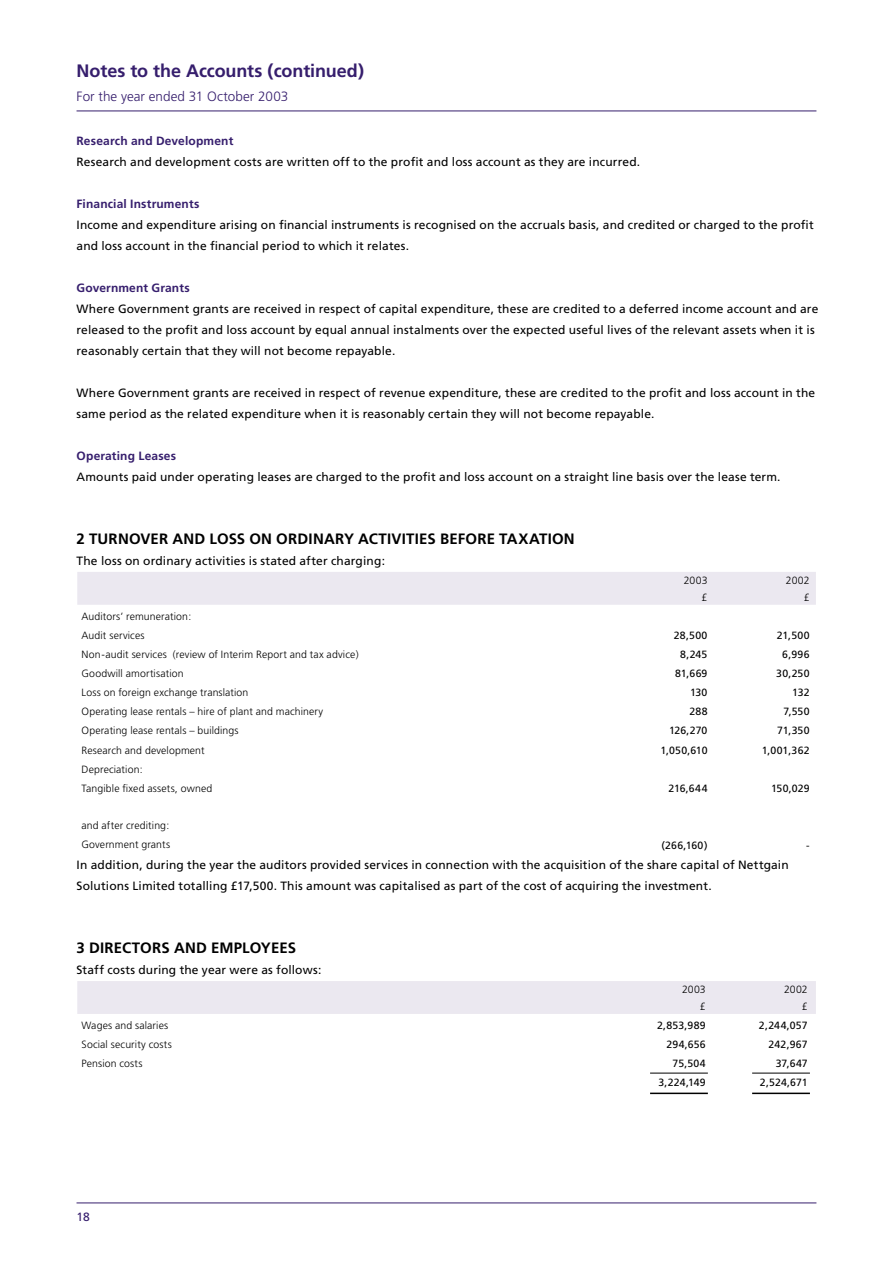
<style>
.page{position:relative;width:893px;height:1263px;background:#fff}
.page>*{position:absolute;margin:0;border:0;box-sizing:border-box;transform-origin:0 0}
.AR-Body_Para{font:700 18px "Frutiger";letter-spacing:-.005em;color:#361e6d}
.AR-NOTES-Numbered_Headings{font:700 15px "Frutiger";letter-spacing:.015em;color:#000}
.AR-Body_Para-2{font:300 13.5px "Frutiger";letter-spacing:.005em;color:#361e6d}
.AR-Body_Para-3{font:12px/21px "Frutiger";letter-spacing:.01em;color:#000}
.AR-Body_Para_SUBTITLES{font:700 12px "Frutiger";letter-spacing:.015em;color:#361e6d}
.t1{font:12px "Frutiger";color:#361e6d}
.AR-TABLE_Normal{font:300 10.5px "Frutiger";letter-spacing:.01em;color:#000}
.AR-TABLE_Figures{font:10.5px "Frutiger";letter-spacing:.015em;color:#000}
.AR-TABLE_Header{font:300 10.5px "Frutiger";color:#000}
.AR-TABLE_Figures_Rule_0_5_1{font:10.5px "Frutiger";letter-spacing:.01em;color:#000}
</style>
<div class="page">
<hr style="left:77px;top:111px;width:739px;height:1px;background:#361e6d">
<hr style="left:77px;top:1203px;width:739px;height:1px;background:#361e6d">
<div style="left:77px;top:572px;width:739px;height:33px;background:#ebe8f0"></div>
<div style="left:77px;top:981px;width:739px;height:33px;background:#ebe8f0"></div>
<hr style="left:650px;top:1073px;width:58px;height:1px;background:#000">
<hr style="left:650px;top:1092px;width:58px;height:2px;background:#000">
<hr style="left:752px;top:1073px;width:58px;height:1px;background:#000">
<hr style="left:752px;top:1092px;width:58px;height:2px;background:#000">
<p class="AR-Body_Para" style="left:77px;top:60px;width:289px">Notes to the Accounts (continued)</p>
<p class="AR-Body_Para-2" style="left:77px;top:88px;width:213px">For the year ended 31 October 2003</p>
<p class="AR-Body_Para_SUBTITLES" style="left:77px;top:134px;width:158px">Research and Development</p>
<p class="AR-Body_Para-3" style="left:77px;top:151px;width:565px">Research and development costs are written off to the profit and loss account as they are incurred.</p>
<p class="AR-Body_Para_SUBTITLES" style="left:77px;top:197px;width:124px">Financial Instruments</p>
<p class="AR-Body_Para-3" style="left:77px;top:214px;width:739px">Income and expenditure arising on financial instruments is recognised on the accruals basis, and credited or charged to the profit and loss account in the financial period to which it relates.</p>
<p class="AR-Body_Para_SUBTITLES" style="left:77px;top:281px;width:115px">Government Grants</p>
<p class="AR-Body_Para-3" style="left:77px;top:298px;width:743px">Where Government grants are received in respect of capital expenditure, these are credited to a deferred income account and are released to the profit and loss account by equal annual instalments over the expected useful lives of the relevant assets when it is reasonably certain that they will not become repayable.</p>
<p class="AR-Body_Para-3" style="left:77px;top:382px;width:740px">Where Government grants are received in respect of revenue expenditure, these are credited to the profit and loss account in the same period as the related expenditure when it is reasonably certain they will not become repayable.</p>
<p class="AR-Body_Para_SUBTITLES" style="left:77px;top:449px;width:101px">Operating Leases</p>
<p class="AR-Body_Para-3" style="left:77px;top:466px;width:706px">Amounts paid under operating leases are charged to the profit and loss account on a straight line basis over the lease term.</p>
<p class="AR-NOTES-Numbered_Headings" style="left:77px;top:530px;width:500px">2 TURNOVER AND LOSS ON ORDINARY ACTIVITIES BEFORE TAXATION</p>
<p class="AR-Body_Para-3" style="left:77px;top:550px;width:310px">The loss on ordinary activities is stated after charging:</p>
<p class="AR-TABLE_Header" style="left:684px;top:574px;width:25px">2003</p>
<p class="AR-TABLE_Header" style="left:702px;top:591px;width:7px">£</p>
<p class="AR-TABLE_Header" style="left:786px;top:574px;width:25px">2002</p>
<p class="AR-TABLE_Header" style="left:804px;top:591px;width:7px">£</p>
<p class="AR-TABLE_Normal" style="left:82px;top:610px;width:111px">Auditors’ remuneration:</p>
<p class="AR-TABLE_Normal" style="left:82px;top:629px;width:65px">Audit services</p>
<p class="AR-TABLE_Figures" style="left:674px;top:629px;width:35px">28,500</p>
<p class="AR-TABLE_Figures" style="left:777px;top:629px;width:34px">21,500</p>
<p class="AR-TABLE_Normal" style="left:82px;top:648px;width:279px">Non-audit services (review of Interim Report and tax advice)</p>
<p class="AR-TABLE_Figures" style="left:680px;top:648px;width:29px">8,245</p>
<p class="AR-TABLE_Figures" style="left:782px;top:648px;width:29px">6,996</p>
<p class="AR-TABLE_Normal" style="left:82px;top:667px;width:104px">Goodwill amortisation</p>
<p class="AR-TABLE_Figures" style="left:675px;top:667px;width:34px">81,669</p>
<p class="AR-TABLE_Figures" style="left:776px;top:667px;width:35px">30,250</p>
<p class="AR-TABLE_Normal" style="left:82px;top:687px;width:168px">Loss on foreign exchange translation</p>
<p class="AR-TABLE_Figures" style="left:690px;top:686px;width:19px">130</p>
<p class="AR-TABLE_Figures" style="left:792px;top:686px;width:19px">132</p>
<p class="AR-TABLE_Normal" style="left:82px;top:706px;width:243px">Operating lease rentals – hire of plant and machinery</p>
<p class="AR-TABLE_Figures" style="left:689px;top:705px;width:20px">288</p>
<p class="AR-TABLE_Figures" style="left:783px;top:705px;width:28px">7,550</p>
<p class="AR-TABLE_Normal" style="left:82px;top:725px;width:159px">Operating lease rentals – buildings</p>
<p class="AR-TABLE_Figures" style="left:669px;top:725px;width:40px">126,270</p>
<p class="AR-TABLE_Figures" style="left:777px;top:725px;width:34px">71,350</p>
<p class="AR-TABLE_Normal" style="left:82px;top:744px;width:125px">Research and development</p>
<p class="AR-TABLE_Figures" style="left:660px;top:744px;width:49px">1,050,610</p>
<p class="AR-TABLE_Figures" style="left:762px;top:744px;width:49px">1,001,362</p>
<p class="AR-TABLE_Normal" style="left:82px;top:763px;width:63px">Depreciation:</p>
<p class="AR-TABLE_Normal" style="left:82px;top:782px;width:132px">Tangible fixed assets, owned</p>
<p class="AR-TABLE_Figures" style="left:668px;top:782px;width:41px">216,644</p>
<p class="AR-TABLE_Figures" style="left:771px;top:782px;width:40px">150,029</p>
<p class="AR-TABLE_Normal" style="left:82px;top:819px;width:89px">and after crediting:</p>
<p class="AR-TABLE_Normal" style="left:82px;top:838px;width:90px">Government grants</p>
<p class="AR-TABLE_Figures" style="left:661px;top:839px;width:48px">(266,160)</p>
<p class="AR-TABLE_Figures" style="left:806px;top:839px;width:5px">-</p>
<p class="AR-Body_Para-3" style="left:77px;top:855px;width:714px">In addition, during the year the auditors provided services in connection with the acquisition of the share capital of Nettgain<br>Solutions Limited totalling £17,500. This amount was capitalised as part of the cost of acquiring the investment.</p>
<p class="AR-NOTES-Numbered_Headings" style="left:77px;top:939px;width:221px">3 DIRECTORS AND EMPLOYEES</p>
<p class="AR-Body_Para-3" style="left:77px;top:960px;width:247px">Staff costs during the year were as follows:</p>
<p class="AR-TABLE_Header" style="left:682px;top:983px;width:25px">2003</p>
<p class="AR-TABLE_Header" style="left:700px;top:1000px;width:7px">£</p>
<p class="AR-TABLE_Header" style="left:784px;top:983px;width:25px">2002</p>
<p class="AR-TABLE_Header" style="left:802px;top:1000px;width:7px">£</p>
<p class="AR-TABLE_Normal" style="left:82px;top:1019px;width:88px">Wages and salaries</p>
<p class="AR-TABLE_Figures" style="left:657px;top:1019px;width:50px">2,853,989</p>
<p class="AR-TABLE_Figures" style="left:759px;top:1019px;width:50px">2,244,057</p>
<p class="AR-TABLE_Normal" style="left:82px;top:1038px;width:92px">Social security costs</p>
<p class="AR-TABLE_Figures" style="left:666px;top:1038px;width:41px">294,656</p>
<p class="AR-TABLE_Figures" style="left:769px;top:1038px;width:41px">242,967</p>
<p class="AR-TABLE_Normal" style="left:82px;top:1057px;width:63px">Pension costs</p>
<p class="AR-TABLE_Figures" style="left:672px;top:1057px;width:35px">75,504</p>
<p class="AR-TABLE_Figures" style="left:776px;top:1057px;width:34px">37,647</p>
<p class="AR-TABLE_Figures_Rule_0_5_1" style="left:658px;top:1076px;width:49px">3,224,149</p>
<p class="AR-TABLE_Figures_Rule_0_5_1" style="left:760px;top:1076px;width:49px">2,524,671</p>
<p class="t1" style="left:77px;top:1210px;width:15px">18</p>
</div>
